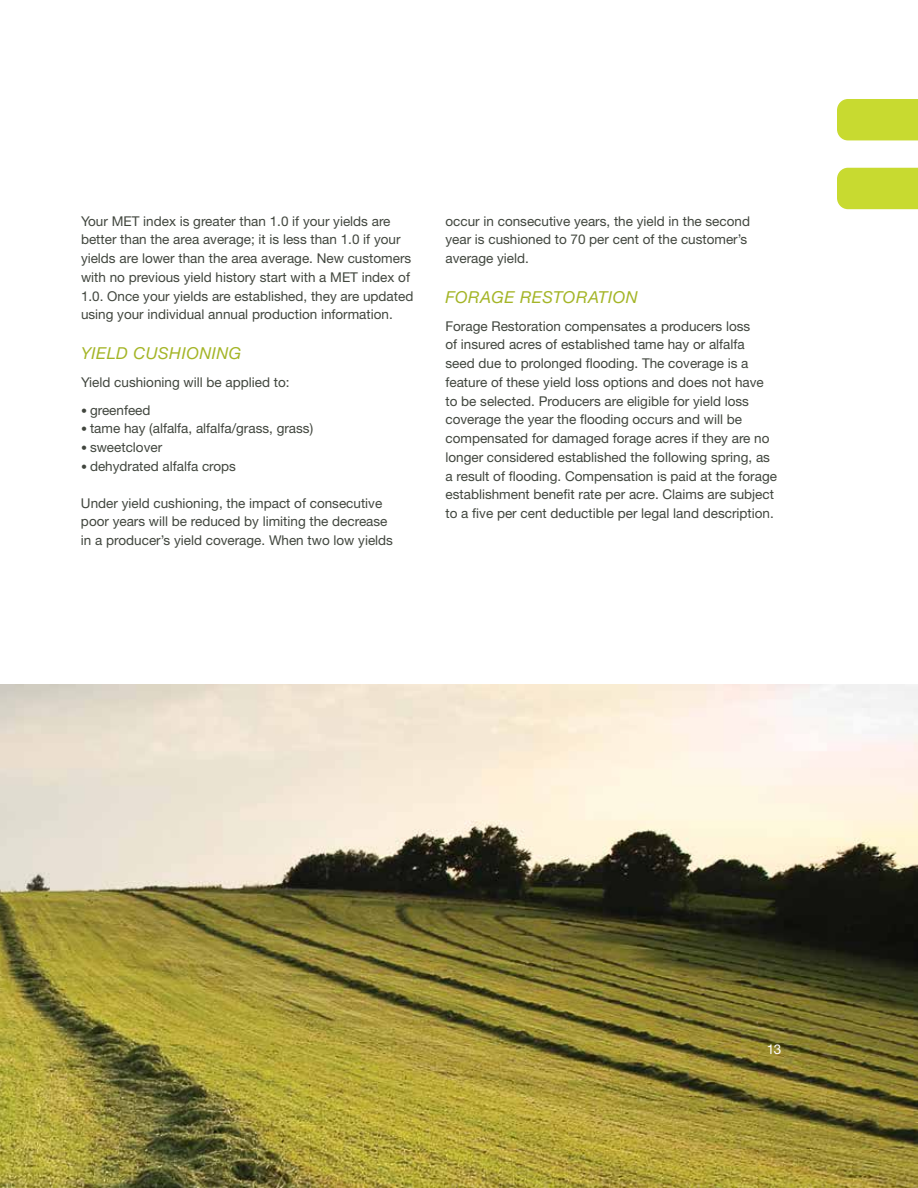
<style>
.page{position:relative;width:918px;height:1188px;background:#fff}
.page>*{position:absolute;margin:0;border:0;box-sizing:border-box;transform-origin:0 0}
.t1{font:italic 16.5px "Helvetica Neue LT Std";letter-spacing:.03em;color:#a4b527}
.t2{font:13.5px/18.8px "Helvetica Neue LT Std";color:#41463e}
.t3{font:13.5px "Helvetica Neue LT Std";color:#fff}
.s1{font-size:12px}
</style>
<div class="page">
<img style="left:0;top:684px;width:918px;height:504px">
<div style="left:837px;top:168px;width:81px;height:41px;background:#c8da30"></div>
<div style="left:837px;top:99px;width:81px;height:41px;background:#c8da30"></div>
<p class="t2" style="left:81px;top:211px;width:334px">Your MET index is greater than 1.0 if your yields are better than the area average; it is less than 1.0 if your yields are lower than the area average. New customers with no previous yield history start with a MET index of 1.0. Once your yields are established, they are updated using your individual annual production information.</p>
<p class="t1" style="left:81px;top:343px;width:162px">YIELD CUSHIONING</p>
<p class="t2" style="left:81px;top:373px;width:210px">Yield cushioning will be applied to:</p>
<p class="t2" style="left:81px;top:400px;width:71px"><span class="s1">•</span> greenfeed</p>
<p class="t2" style="left:81px;top:419px;width:234px"><span class="s1">•</span> tame hay (alfalfa, alfalfa/grass, grass)</p>
<p class="t2" style="left:81px;top:438px;width:83px"><span class="s1">•</span> sweetclover</p>
<p class="t2" style="left:81px;top:457px;width:157px"><span class="s1">•</span> dehydrated alfalfa crops</p>
<p class="t2" style="left:81px;top:493px;width:314px">Under yield cushioning, the impact of consecutive poor years will be reduced by limiting the decrease in a producer’s yield coverage. When two low yields</p>
<p class="t2" style="left:445px;top:211px;width:306px">occur in consecutive years, the yield in the second year is cushioned to 70 per cent of the customer’s average yield.</p>
<p class="t1" style="left:446px;top:287px;width:194px">FORAGE RESTORATION</p>
<p class="t2" style="left:446px;top:316px;width:333px">Forage Restoration compensates a producers loss<br>of insured acres of established tame hay or alfalfa seed due to prolonged flooding. The coverage is a feature of these yield loss options and does not have to be selected. Producers are eligible for yield loss coverage the year the flooding occurs and will be compensated for damaged forage acres if they are no longer considered established the following spring, as a result of flooding. Compensation is paid at the forage establishment benefit rate per acre. Claims are subject to a five per cent deductible per legal land description.</p>
<p class="t3" style="left:767px;top:1041px;width:16px">13</p>
</div>
